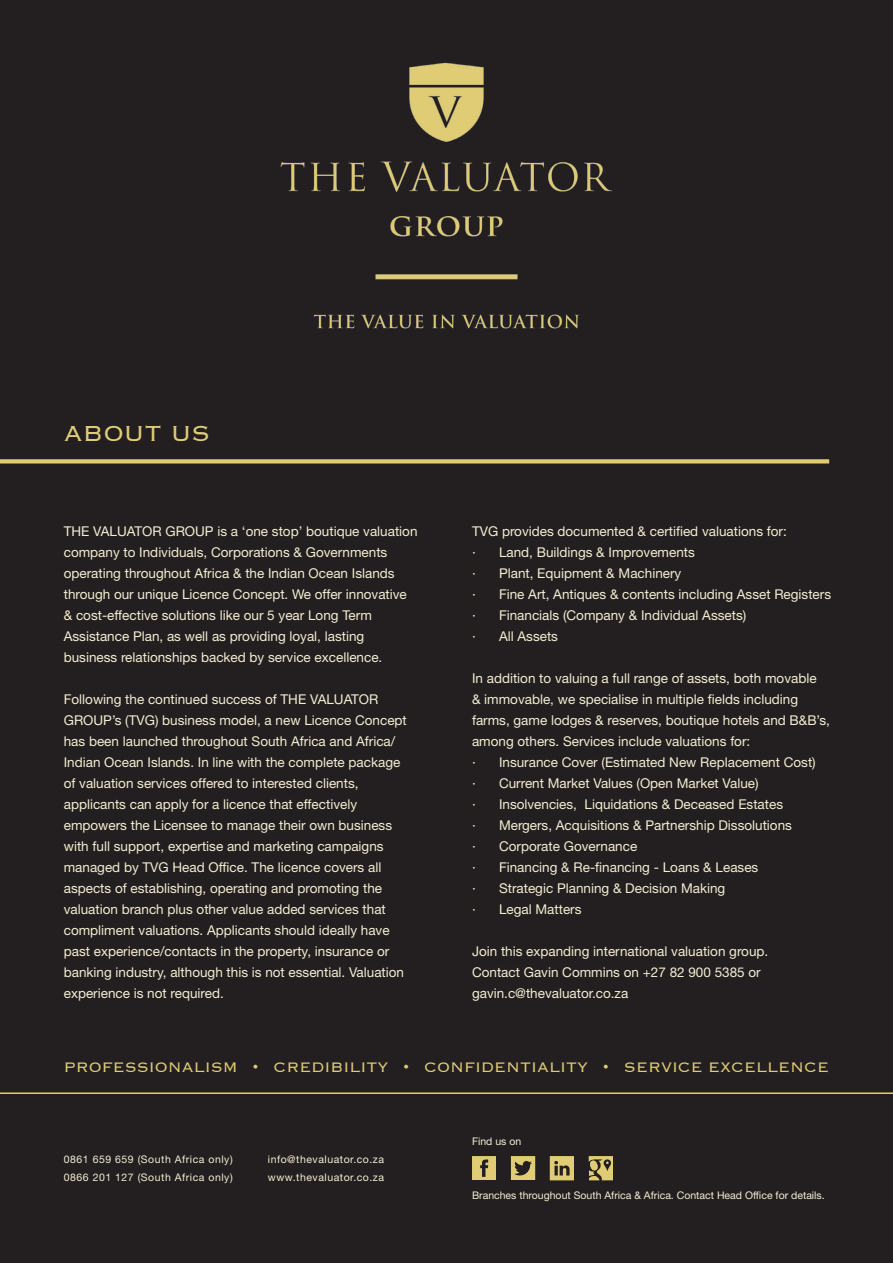
<style>
.page{position:relative;width:893px;height:1263px;background:#231f20}
.page>*{position:absolute;margin:0;border:0;box-sizing:border-box;transform-origin:0 0}
.t1{font:300 28.5px "Copperplate";color:#dfcc75}
.t2{font:300 18px "Copperplate";color:#dfcc75}
.Paragraph_Style_1{font:13.5px/21px "Helvetica Neue LT Std";color:#f3edd2}
.t3{font:10.5px "Helvetica Neue LT Std";letter-spacing:.05em;color:#f3edd2}
.t4{font:10.5px "Helvetica Neue LT Std";color:#f3edd2}
.s1{font-family:"Brady Bunch Remastered";font-weight:400}
</style>
<div class="page">
<img style="left:280px;top:62px;width:333px;height:267px">
<svg style="left:0;top:459px;width:829px;height:4px;background:#d3c16f"></svg>
<hr style="left:0;top:1092px;width:893px;height:2px;background:#dfcc75">
<svg style="left:472px;top:1156px;width:24px;height:24px"></svg>
<svg style="left:511px;top:1156px;width:24px;height:24px"></svg>
<svg style="left:550px;top:1156px;width:24px;height:24px"></svg>
<svg style="left:589px;top:1156px;width:24px;height:24px"></svg>
<p class="t1" style="left:64px;top:414px;width:148px">ABOUT US</p>
<p class="Paragraph_Style_1" style="left:64px;top:521px;width:355px">THE VALUATOR GROUP is a ‘one stop’ boutique valuation company to Individuals, Corporations &amp; Governments operating throughout Africa &amp; the Indian Ocean Islands through our unique Licence Concept. We offer innovative &amp; cost-effective solutions like our 5 year Long Term Assistance Plan, as well as providing loyal, lasting business relationships backed by service excellence.</p>
<p class="Paragraph_Style_1" style="left:64px;top:689px;width:345px">Following the continued success of THE VALUATOR GROUP’s (TVG) business model, a new Licence Concept has been launched throughout South Africa and Africa/ Indian Ocean Islands. In line with the complete package of valuation services offered to interested clients, applicants can apply for a licence that effectively empowers the Licensee to manage their own business with full support, expertise and marketing campaigns managed by TVG Head Office. The licence covers all aspects of establishing, operating and promoting the valuation branch plus other value added services that compliment valuations. Applicants should ideally have past experience/contacts in the property, insurance or banking industry, although this is not essential. Valuation experience is not required.</p>
<p class="Paragraph_Style_1" style="left:472px;top:521px;width:316px">TVG provides documented &amp; certified valuations for:</p>
<p class="Paragraph_Style_1" style="left:472px;top:542px;width:5px">∙</p>
<p class="Paragraph_Style_1" style="left:499px;top:542px;width:197px">Land, Buildings &amp; Improvements</p>
<p class="Paragraph_Style_1" style="left:472px;top:563px;width:5px">∙</p>
<p class="Paragraph_Style_1" style="left:499px;top:563px;width:184px">Plant, Equipment &amp; Machinery</p>
<p class="Paragraph_Style_1" style="left:472px;top:584px;width:5px">∙</p>
<p class="Paragraph_Style_1" style="left:499px;top:584px;width:334px">Fine Art, Antiques &amp; contents including Asset Registers</p>
<p class="Paragraph_Style_1" style="left:472px;top:605px;width:5px">∙</p>
<p class="Paragraph_Style_1" style="left:499px;top:605px;width:249px">Financials (Company &amp; Individual Assets)</p>
<p class="Paragraph_Style_1" style="left:472px;top:626px;width:5px">∙</p>
<p class="Paragraph_Style_1" style="left:499px;top:626px;width:60px">All Assets</p>
<p class="Paragraph_Style_1" style="left:472px;top:668px;width:359px">In addition to valuing a full range of assets, both movable<br>&amp; immovable, we specialise in multiple fields including farms, game lodges &amp; reserves, boutique hotels and B&amp;B’s, among others. Services include valuations for:</p>
<p class="Paragraph_Style_1" style="left:472px;top:752px;width:5px">∙</p>
<p class="Paragraph_Style_1" style="left:499px;top:752px;width:318px">Insurance Cover (Estimated New Replacement Cost)</p>
<p class="Paragraph_Style_1" style="left:472px;top:773px;width:5px">∙</p>
<p class="Paragraph_Style_1" style="left:499px;top:773px;width:261px">Current Market Values (Open Market Value)</p>
<p class="Paragraph_Style_1" style="left:472px;top:794px;width:5px">∙</p>
<p class="Paragraph_Style_1" style="left:499px;top:794px;width:286px">Insolvencies, Liquidations &amp; Deceased Estates</p>
<p class="Paragraph_Style_1" style="left:472px;top:815px;width:5px">∙</p>
<p class="Paragraph_Style_1" style="left:499px;top:815px;width:294px">Mergers, Acquisitions &amp; Partnership Dissolutions</p>
<p class="Paragraph_Style_1" style="left:472px;top:836px;width:5px">∙</p>
<p class="Paragraph_Style_1" style="left:499px;top:836px;width:140px">Corporate Governance</p>
<p class="Paragraph_Style_1" style="left:472px;top:857px;width:5px">∙</p>
<p class="Paragraph_Style_1" style="left:499px;top:857px;width:261px">Financing &amp; Re-financing - Loans &amp; Leases</p>
<p class="Paragraph_Style_1" style="left:472px;top:878px;width:5px">∙</p>
<p class="Paragraph_Style_1" style="left:499px;top:878px;width:228px">Strategic Planning &amp; Decision Making</p>
<p class="Paragraph_Style_1" style="left:472px;top:899px;width:5px">∙</p>
<p class="Paragraph_Style_1" style="left:499px;top:899px;width:84px">Legal Matters</p>
<p class="Paragraph_Style_1" style="left:472px;top:941px;width:298px">Join this expanding international valuation group.<br>Contact Gavin Commins on +27 82 900 5385 or gavin.c@thevaluator.co.za</p>
<p class="t2" style="left:64px;top:1055px;width:767px">PROFESSIONALISM <span class="s1">·</span> CREDIBILITY <span class="s1">·</span> CONFIDENTIALITY <span class="s1">·</span> SERVICE EXCELLENCE</p>
<p class="t3" style="left:64px;top:1153px;width:170px">0861 659 659 (South Africa only)</p>
<p class="t3" style="left:64px;top:1171px;width:170px">0866 201 127 (South Africa only)</p>
<p class="t3" style="left:268px;top:1153px;width:118px">info@thevaluator.co.za</p>
<p class="t3" style="left:268px;top:1171px;width:118px">www.thevaluator.co.za</p>
<p class="t3" style="left:472px;top:1135px;width:51px">Find us on</p>
<p class="t4" style="left:472px;top:1189px;width:354px">Branches throughout South Africa &amp; Africa. Contact Head Office for details.</p>
</div>
